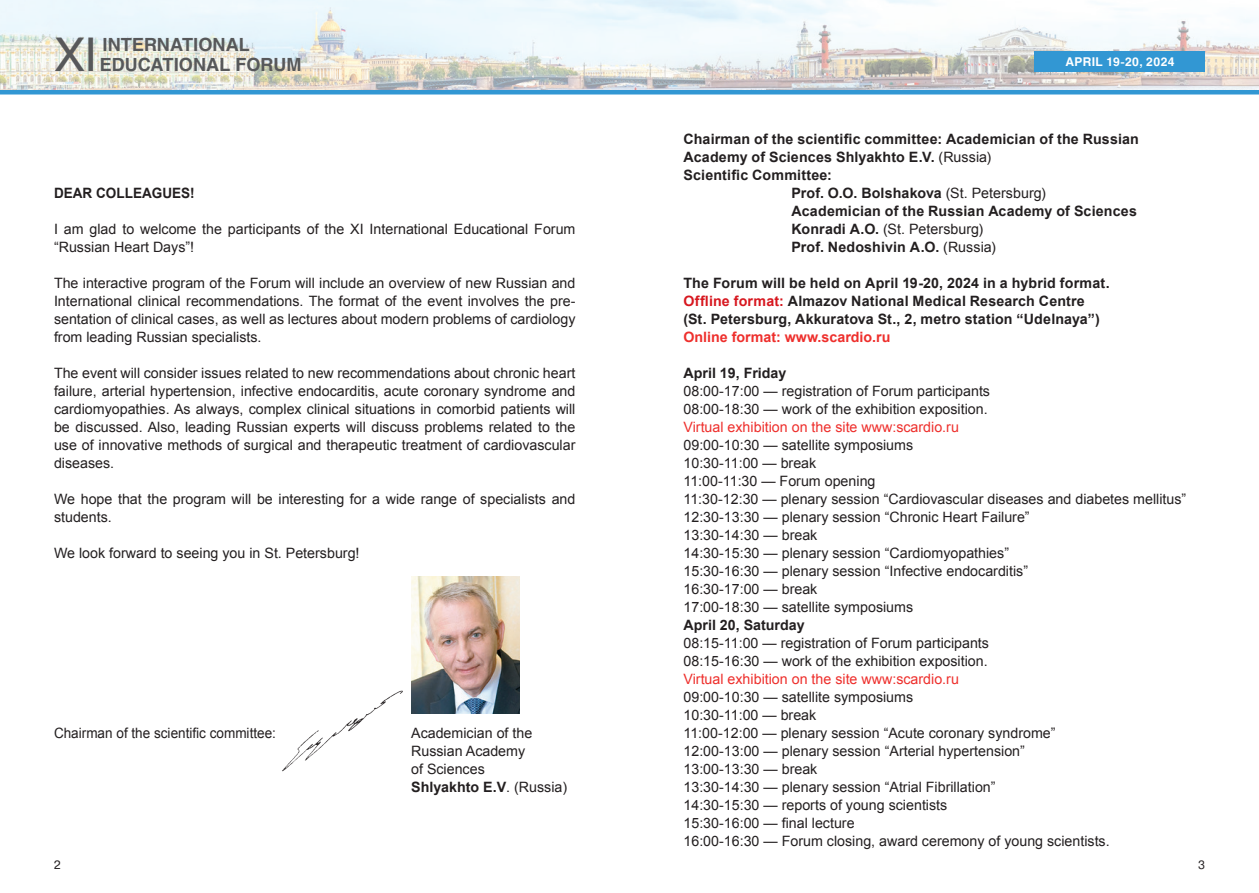
<style>
.page{position:relative;width:1259px;height:893px;background:#fff}
.page>*{position:absolute;margin:0;border:0;box-sizing:border-box;transform-origin:0 0}
.t1{font:46.05px "Helios";color:#57585a}
.t2{font:700 18px/19.5px "Helios";color:#57585a}
.t3{font:14.25px/18px "Arial";color:#231f20}
.t4{font:700 14.25px/18px "Arial";letter-spacing:.01em;color:#231f20}
.t5{font:14.25px "Arial";color:#ee2f2c}
.t6{font:14.25px "Arial";color:#231f20;scale:.95 1}
.t7{font:700 14.25px "Arial";color:#ee2f2c}
.t8{font:700 14.25px "Arial";letter-spacing:.01em;color:#231f20;scale:.95 1}
.t9{font:700 12px "Helios";letter-spacing:.03em;color:#fff}
.t10{font:12px "Pragmatica C";color:#231f20}
.s1{font-weight:700}
.s2{font-weight:400}
.s3{color:#d7171f}
</style>
<div class="page">
<img style="left:0;top:0;width:1259px;height:90px">
<div style="left:0;top:90px;width:1259px;height:5px;background:#3297d3"></div>
<div style="left:1035px;top:51px;width:170px;height:21px;background:#3297d3"></div>
<img style="left:282px;top:690px;width:121px;height:82px">
<img style="left:411px;top:576px;width:109px;height:137px">
<h1 class="t1" style="left:54px;top:27px;width:44px">XI</h1>
<p class="t2" style="left:100px;top:35px;width:203px">INTERNATIONAL<br>EDUCATIONAL FORUM</p>
<p class="t8" style="left:54px;top:184px;width:150px">DEAR COLLEAGUES!</p>
<p class="t3" style="left:54px;top:220px;width:523px">I am glad to welcome the participants of the XI International Educational Forum “Russian Heart Days”!</p>
<p class="t3" style="left:54px;top:274px;width:523px;text-align:justify">The interactive program of the Forum will include an overview of new Russian and International clinical recommendations. The format of the event involves the pre&shy;sentation of clinical cases, as well as lectures about modern problems of cardiology from leading Russian specialists.</p>
<p class="t3" style="left:54px;top:364px;width:523px;text-align:justify">The event will consider issues related to new recommendations about chronic heart failure, arterial hypertension, infective endocarditis, acute coronary syndrome and cardiomyopathies. As always, complex clinical situations in comorbid patients will be discussed. Also, leading Russian experts will discuss problems related to the use of innovative methods of surgical and therapeutic treatment of cardiovascular diseases.</p>
<p class="t3" style="left:54px;top:490px;width:523px">We hope that the program will be interesting for a wide range of specialists and students.</p>
<p class="t3" style="left:54px;top:544px;width:307px">We look forward to seeing you in St. Petersburg!</p>
<p class="t6" style="left:54px;top:724px;width:235px">Chairman of the scientific committee:</p>
<p class="t3" style="left:411px;top:724px;width:157px">Academician of the<br>Russian Academy<br>of Sciences<br><span class="s1">Shlyakhto E.V</span>. (Russia)</p>
<p class="t9" style="left:1065px;top:55px;width:110px">APRIL 19-20, 2024</p>
<p class="t4" style="left:683px;top:130px;width:457px">Chairman of the scientific committee: Academician of the Russian</p>
<p class="t4" style="left:683px;top:148px;width:309px">Academy of Sciences Shlyakhto E.V. <span class="s2">(Russia)</span></p>
<p class="t4" style="left:683px;top:166px;width:150px">Scientific Committee:</p>
<p class="t4" style="left:791px;top:184px;width:256px">Prof. O.O. Bolshakova <span class="s2">(St. Petersburg)</span></p>
<p class="t4" style="left:791px;top:202px;width:347px">Academician of the Russian Academy of Sciences</p>
<p class="t3" style="left:791px;top:220px;width:193px"><span class="s1">Konradi A.O.</span> (St. Petersburg)</p>
<p class="t4" style="left:791px;top:238px;width:206px">Prof. Nedoshivin A.O. <span class="s2">(Russia)</span></p>
<p class="t4" style="left:683px;top:274px;width:427px">The Forum will be held on April 19-20, 2024 in a hybrid format.<br><span class="s3">Offline format:</span> Almazov National Medical Research Centre (St. Petersburg, Akkuratova St., 2, metro station “Udelnaya”)</p>
<p class="t7" style="left:683px;top:328px;width:208px">Online format: www.scardio.ru</p>
<p class="t4" style="left:683px;top:364px;width:104px">April 19, Friday</p>
<p class="t3" style="left:683px;top:382px;width:308px">08:00-17:00 — registration of Forum participants<br>08:00-18:30 — work of the exhibition exposition.</p>
<p class="t5" style="left:683px;top:418px;width:277px">Virtual exhibition on the site www:scardio.ru</p>
<p class="t3" style="left:683px;top:436px;width:504px">09:00-10:30 — satellite symposiums<br>10:30-11:00 — break<br>11:00-11:30 — Forum opening<br>11:30-12:30 — plenary session “Cardiovascular diseases and diabetes mellitus” 12:30-13:30 — plenary session “Chronic Heart Failure”<br>13:30-14:30 — break<br>14:30-15:30 — plenary session “Cardiomyopathies”<br>15:30-16:30 — plenary session “Infective endocarditis”<br>16:30-17:00 — break<br>17:00-18:30 — satellite symposiums</p>
<p class="t4" style="left:683px;top:616px;width:123px">April 20, Saturday</p>
<p class="t3" style="left:683px;top:634px;width:307px">08:15-11:00 — registration of Forum participants<br>08:15-16:30 — work of the exhibition exposition.</p>
<p class="t5" style="left:683px;top:670px;width:277px">Virtual exhibition on the site www:scardio.ru</p>
<p class="t3" style="left:683px;top:688px;width:428px">09:00-10:30 — satellite symposiums<br>10:30-11:00 — break<br>11:00-12:00 — plenary session “Acute coronary syndrome” 12:00-13:00 — plenary session “Arterial hypertension”<br>13:00-13:30 — break<br>13:30-14:30 — plenary session “Atrial Fibrillation”<br>14:30-15:30 — reports of young scientists<br>15:30-16:00 — final lecture<br>16:00-16:30 — Forum closing, award ceremony of young scientists.</p>
<p class="t10" style="left:54px;top:858px;width:8px">2</p>
<p class="t10" style="left:1198px;top:858px;width:8px">3</p>
</div>
